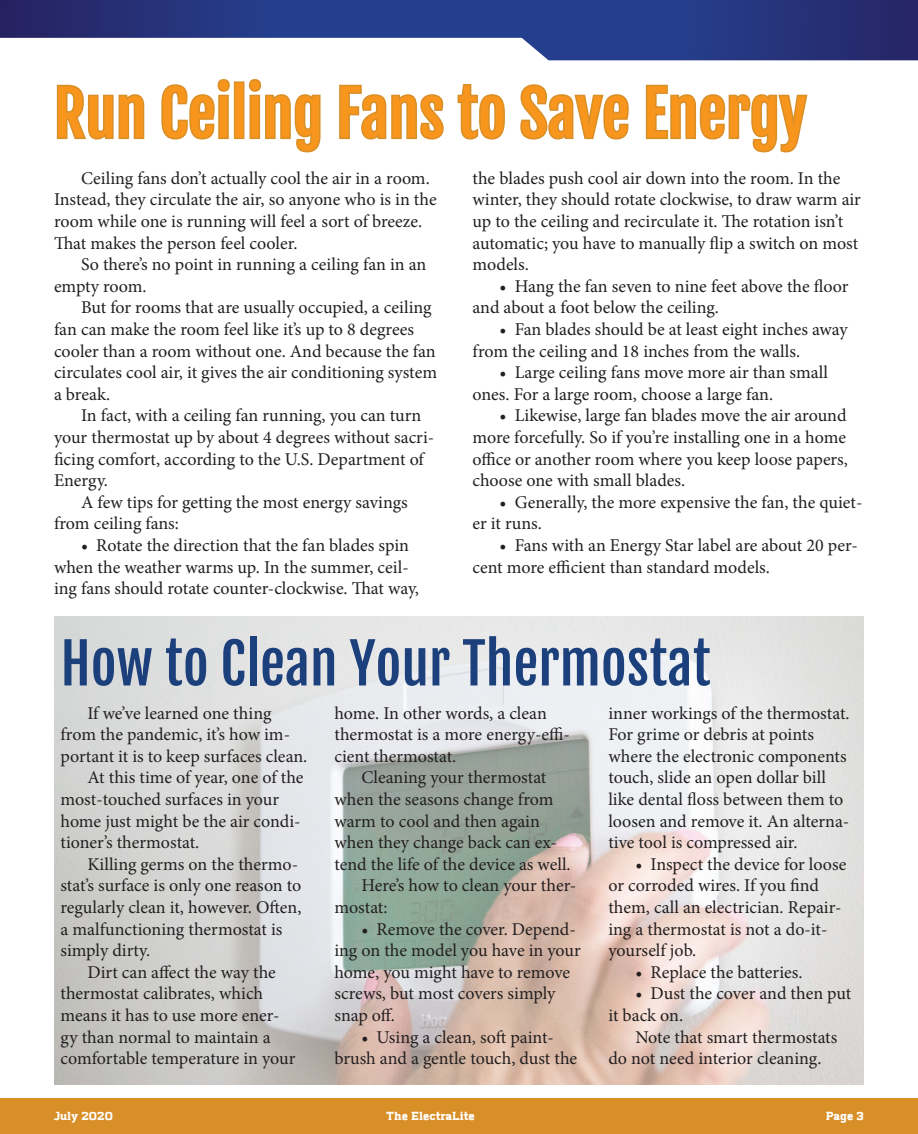
<style>
.page{position:relative;width:918px;height:1134px;background:#fff}
.page>*{position:absolute;margin:0;border:0;box-sizing:border-box;transform-origin:0 0}
.t1{font:61.5px "Fjalla One";color:#f7951d}
.t2{font:55.5px "Fjalla One";color:#1c407b}
.t3{font:18px/21.6px "Minion Pro";color:#231f20}
.t4{font:900 15px "Abula";color:#fff}
</style>
<div class="page">
<img style="left:54px;top:617px;width:810px;height:468px">
<svg style="left:56px;top:84px;width:89px;height:56px"></svg>
<svg style="left:161px;top:79px;width:69px;height:61px"></svg>
<div style="left:234px;top:81px;width:10px;height:58px;border:3px solid #d98f28"></div>
<svg style="left:248px;top:79px;width:73px;height:74px"></svg>
<svg style="left:339px;top:84px;width:105px;height:56px"></svg>
<svg style="left:457px;top:84px;width:48px;height:56px"></svg>
<svg style="left:520px;top:84px;width:109px;height:56px"></svg>
<svg style="left:645px;top:84px;width:163px;height:69px"></svg>
<div style="left:0;top:1099px;width:918px;height:35px;background:#d98f28"></div>
<svg style="left:0;top:0;width:918px;height:60px"></svg>
<p class="t1" style="left:54px;top:76px;width:754px">Run Ceiling Fans to Save Energy</p>
<p class="t3" style="left:54px;top:167px;width:384px;text-indent:27px">Ceiling fans don’t actually cool the air in a room.<br>Instead, they circulate the air, so anyone who is in the room while one is running will feel a sort of breeze.<br>That makes the person feel cooler.</p>
<p class="t3" style="left:54px;top:254px;width:374px;text-indent:27px">So there’s no point in running a ceiling fan in an empty room.</p>
<p class="t3" style="left:54px;top:297px;width:385px;text-indent:27px">But for rooms that are usually occupied, a ceiling fan can make the room feel like it’s up to 8 degrees cooler than a room without one. And because the fan circulates cool air, it gives the air conditioning system a break.</p>
<p class="t3" style="left:54px;top:405px;width:382px;text-indent:27px">In fact, with a ceiling fan running, you can turn your thermostat up by about 4 degrees without sacri&shy;ficing comfort, according to the U.S. Department of Energy.</p>
<p class="t3" style="left:54px;top:491px;width:355px;text-indent:27px">A few tips for getting the most energy savings from ceiling fans:</p>
<p class="t3" style="left:54px;top:535px;width:367px;text-indent:27px">• Rotate the direction that the fan blades spin when the weather warms up. In the summer, ceil&shy;ing fans should rotate counter-clockwise. That way,</p>
<p class="t3" style="left:472px;top:167px;width:390px">the blades push cool air down into the room. In the winter, they should rotate clockwise, to draw warm air up to the ceiling and recirculate it. The rotation isn’t automatic; you have to manually flip a switch on most models.</p>
<p class="t3" style="left:472px;top:275px;width:377px;text-indent:27px">• Hang the fan seven to nine feet above the floor and about a foot below the ceiling.</p>
<p class="t3" style="left:472px;top:319px;width:377px;text-indent:27px">• Fan blades should be at least eight inches away from the ceiling and 18 inches from the walls.</p>
<p class="t3" style="left:472px;top:362px;width:357px;text-indent:27px">• Large ceiling fans move more air than small ones. For a large room, choose a large fan.</p>
<p class="t3" style="left:472px;top:405px;width:377px;text-align:justify;text-indent:27px">• Likewise, large fan blades move the air around more forcefully. So if you’re installing one in a home office or another room where you keep loose papers, choose one with small blades.</p>
<p class="t3" style="left:472px;top:491px;width:391px;text-indent:27px">• Generally, the more expensive the fan, the quiet&shy;er it runs.</p>
<p class="t3" style="left:472px;top:535px;width:387px;text-indent:27px">• Fans with an Energy Star label are about 20 per&shy;cent more efficient than standard models.</p>
<p class="t2" style="left:60px;top:629px;width:652px">How to Clean Your Thermostat</p>
<p class="t3" style="left:60px;top:702px;width:248px;text-indent:27px">If we’ve learned one thing from the pandemic, it’s how im&shy;portant it is to keep surfaces clean.</p>
<p class="t3" style="left:60px;top:767px;width:245px;text-indent:27px">At this time of year, one of the most-touched surfaces in your home just might be the air condi&shy;tioner’s thermostat.</p>
<p class="t3" style="left:60px;top:853px;width:243px;text-indent:27px">Killing germs on the thermo&shy;stat’s surface is only one reason to regularly clean it, however. Often, a malfunctioning thermostat is simply dirty.</p>
<p class="t3" style="left:60px;top:961px;width:237px;text-indent:27px">Dirt can affect the way the thermostat calibrates, which means it has to use more ener&shy;gy than normal to maintain a comfortable temperature in your</p>
<p class="t3" style="left:334px;top:702px;width:237px">home. In other words, a clean thermostat is a more energy-effi&shy;cient thermostat.</p>
<p class="t3" style="left:334px;top:767px;width:238px;text-indent:27px">Cleaning your thermostat when the seasons change from warm to cool and then again when they change back can ex&shy;tend the life of the device as well.</p>
<p class="t3" style="left:334px;top:875px;width:243px;text-indent:27px">Here’s how to clean your ther&shy;mostat:</p>
<p class="t3" style="left:334px;top:918px;width:248px;text-indent:27px">• Remove the cover. Depend&shy;ing on the model you have in your home, you might have to remove screws, but most covers simply snap off.</p>
<p class="t3" style="left:334px;top:1026px;width:244px;text-align:center">• Using a clean, soft paint-<br>brush and a gentle touch, dust the</p>
<p class="t3" style="left:608px;top:702px;width:243px">inner workings of the thermostat.<br>For grime or debris at points where the electronic components touch, slide an open dollar bill like dental floss between them to loosen and remove it. An alterna&shy;tive tool is compressed air.</p>
<p class="t3" style="left:608px;top:853px;width:240px;text-indent:27px">• Inspect the device for loose or corroded wires. If you find them, call an electrician. Repair&shy;ing a thermostat is not a do-it&shy;yourself job.</p>
<p class="t3" style="left:635px;top:961px;width:169px">• Replace the batteries.</p>
<p class="t3" style="left:608px;top:983px;width:244px;text-indent:27px">• Dust the cover and then put it back on.</p>
<p class="t3" style="left:608px;top:1026px;width:230px;text-indent:27px">Note that smart thermostats do not need interior cleaning.</p>
<p class="t4" style="left:54px;top:1108px;width:60px">July 2020</p>
<p class="t4" style="left:386px;top:1108px;width:90px">The ElectraLite</p>
<p class="t4" style="left:826px;top:1108px;width:40px">Page 3</p>
</div>
